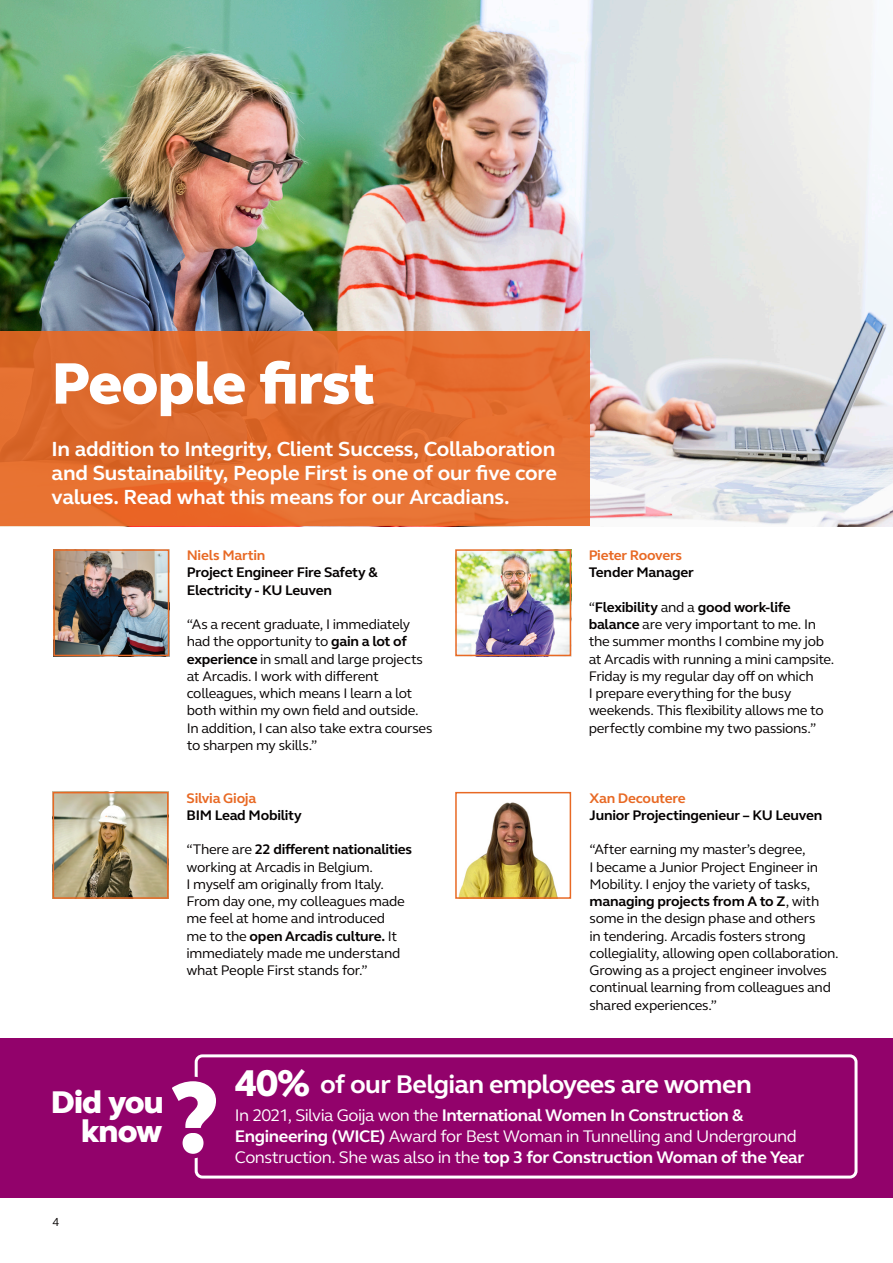
<style>
.page{position:relative;width:893px;height:1263px;background:#fff}
.page>*{position:absolute;margin:0;border:0;box-sizing:border-box;transform-origin:0 0}
.Medium_Headline___28_5_31_5{font:800 60px "FS Elliot Pro";letter-spacing:-.015em;color:#fff}
.Body_Copy___9_5_11_5{font:800 38.25px "FS Elliot Pro";color:#fff}
.Body_Copy___9_5_11_5-2{font:800 32.25px "FS Elliot Pro";letter-spacing:-.025em;color:#fff}
.Body_Copy___9_5_11_5-3{font:700 26.25px "FS Elliot Pro";letter-spacing:-.025em;color:#fff}
.Medium_Headline___28_5_31_5-2{font:700 21px/24px "FS Elliot Pro";letter-spacing:-.01em;color:#fff;text-align:justify}
.Body_Copy___9_5_11_5-4{font:17.25px/20.7px "FS Elliot Pro";letter-spacing:-.025em;color:#fff}
.Body_Copy___9_5_11_5-5{font:14.25px/17.2px "FS Elliot Pro";letter-spacing:-.02em;color:#040101}
.Body_Copy___9_5_11_5-6{font:700 14.25px/17.2px "FS Elliot Pro";letter-spacing:-.015em;color:#040101}
.Body_Copy___9_5_11_5-7{font:700 14.25px/17.2px "FS Elliot Pro";letter-spacing:-.015em;color:#e86924}
.Body_Copy___9_5_11_5-8{font:14.25px "FS Elliot Pro";letter-spacing:-.02em;color:#fff}
.t1{font:12px "FS Elliot Pro";color:#040101}
.s1{color:#e86924}
.s2{font-weight:700}
.s3{color:#040101}
</style>
<div class="page">
<img style="left:0;top:0;width:893px;height:526px">
<div style="left:0;top:331px;width:590px;height:195px;background:linear-gradient(to right,#dd692b,#e77132)"></div>
<div style="left:0;top:1038px;width:893px;height:159px;background:#92026b"></div>
<img style="left:458px;top:802px;width:100px;height:94px">
<div style="left:455px;top:792px;width:116px;height:107px;border:2px solid #e86924"></div>
<img style="left:56px;top:795px;width:110px;height:101px">
<div style="left:53px;top:792px;width:116px;height:107px;border:2px solid #e86924"></div>
<img style="left:458px;top:552px;width:110px;height:101px">
<div style="left:455px;top:549px;width:116px;height:107px;border:2px solid #e86924"></div>
<img style="left:56px;top:552px;width:110px;height:101px">
<div style="left:53px;top:549px;width:116px;height:107px;border:2px solid #e86924"></div>
<div style="left:195px;top:1054px;width:662px;height:124px;border:3px solid #fff;border-radius:6px"></div>
<svg style="left:172px;top:1074px;width:44px;height:86px"></svg>
<p class="Medium_Headline___28_5_31_5" style="left:52px;top:343px;width:325px">People first</p>
<p class="Medium_Headline___28_5_31_5-2" style="left:52px;top:437px;width:507px">In addition to Integrity, Client Success, Collaboration and Sustainability, People First is one of our five core values. Read what this means for our Arcadians.</p>
<p class="Body_Copy___9_5_11_5-6" style="left:187px;top:546px;width:193px"><span class="s1">Niels Martin<br></span>Project Engineer Fire Safety &amp;<br>Electricity - KU Leuven</p>
<p class="Body_Copy___9_5_11_5-5" style="left:187px;top:615px;width:247px">“As a recent graduate, I immediately had the opportunity to <span class="s2">gain a lot of experience</span> in small and large projects at Arcadis. I work with different colleagues, which means I learn a lot both within my own field and outside.<br>In addition, I can also take extra courses to sharpen my skills.”</p>
<p class="Body_Copy___9_5_11_5-6" style="left:187px;top:789px;width:117px"><span class="s1">Silvia Gioja<br></span>BIM Lead Mobility</p>
<p class="Body_Copy___9_5_11_5-5" style="left:187px;top:840px;width:227px">“There are <span class="s2">22 different nationalities </span>working at Arcadis in Belgium.<br>I myself am originally from Italy.<br>From day one, my colleagues made me feel at home and introduced<br>me to the <span class="s2">open Arcadis culture.</span> It immediately made me understand what People First stands for.”</p>
<p class="Body_Copy___9_5_11_5-7" style="left:589px;top:546px;width:107px">Pieter Roovers<br><span class="s3">Tender Manager</span></p>
<p class="Body_Copy___9_5_11_5-5" style="left:589px;top:598px;width:247px">“<span class="s2">Flexibility</span> and a <span class="s2">good work-life balance</span> are very important to me. In the summer months I combine my job at Arcadis with running a mini campsite.<br>Friday is my regular day off on which<br>I prepare everything for the busy weekends. This flexibility allows me to perfectly combine my two passions.”</p>
<p class="Body_Copy___9_5_11_5-6" style="left:590px;top:789px;width:234px"><span class="s1">Xan Decoutere<br></span>Junior Projectingenieur – KU Leuven</p>
<p class="Body_Copy___9_5_11_5-5" style="left:590px;top:840px;width:251px">“After earning my master’s degree,<br>I became a Junior Project Engineer in Mobility. I enjoy the variety of tasks, <span class="s2">managing projects from A to Z</span>, with some in the design phase and others<br>in tendering. Arcadis fosters strong collegiality, allowing open collaboration.<br>Growing as a project engineer involves continual learning from colleagues and shared experiences.”</p>
<p class="Body_Copy___9_5_11_5-2" style="left:51px;top:1081px;width:114px">Did you</p>
<p class="Body_Copy___9_5_11_5-2" style="left:81px;top:1110px;width:83px">know</p>
<p class="Body_Copy___9_5_11_5-8" style="left:53px;top:1129px;width:88px">of our Belgian</p>
<p class="t1" style="left:53px;top:1214px;width:8px">4</p>
<p class="Body_Copy___9_5_11_5" style="left:235px;top:1058px;width:77px">40%</p>
<p class="Body_Copy___9_5_11_5-3" style="left:320px;top:1067px;width:433px">of our Belgian employees are women</p>
<p class="Body_Copy___9_5_11_5-4" style="left:235px;top:1105px;width:571px">In 2021, Silvia Goija won the <span class="s2">International Women In Construction &amp;<br>Engineering (WICE)</span> Award for Best Woman in Tunnelling and Underground<br>Construction. She was also in the <span class="s2">top 3 for Construction Woman of the Year</span></p>
</div>
